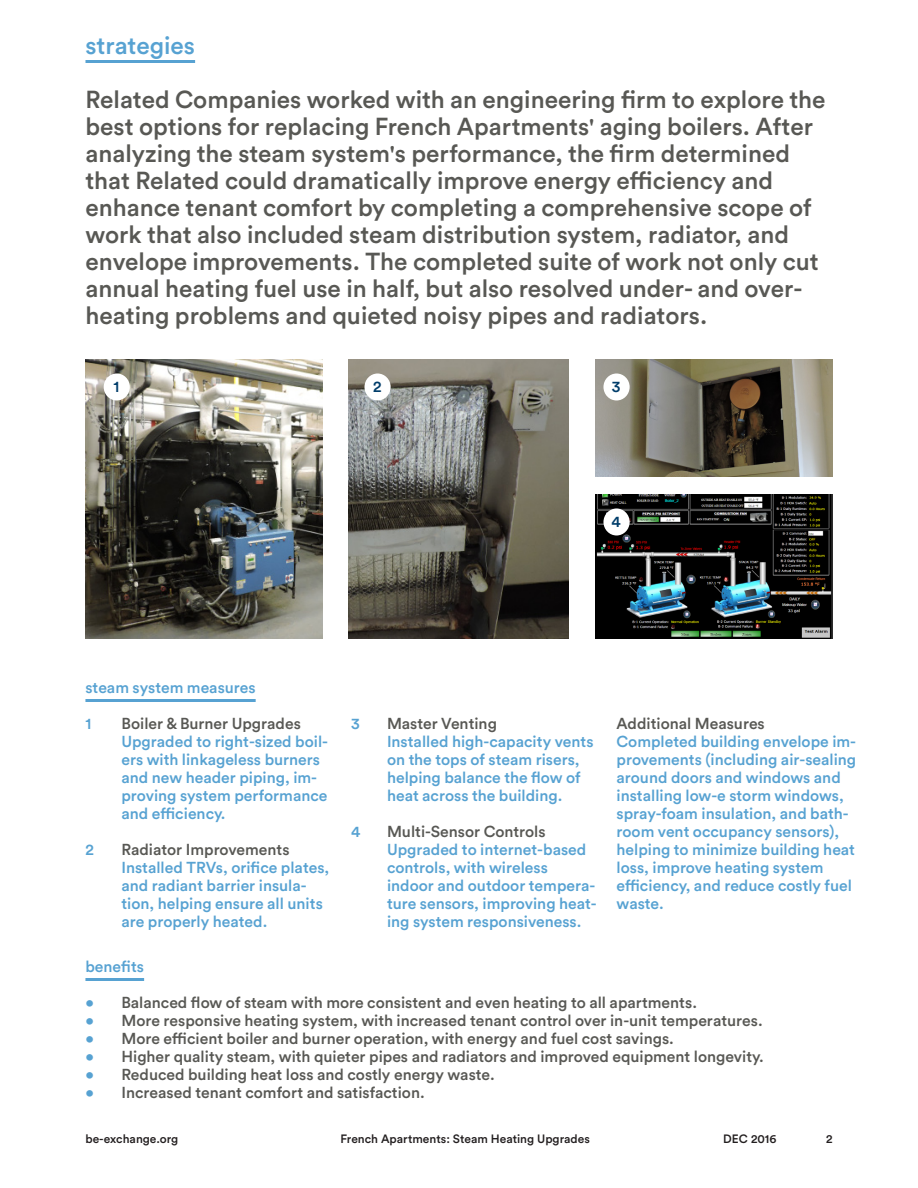
<style>
.page{position:relative;width:918px;height:1188px;background:#fff}
.page>*{position:absolute;margin:0;border:0;box-sizing:border-box;transform-origin:0 0}
.Circular_16_25_18{font:500 24.3px/27px "Circular Std";color:#585854}
.Circular__Slug__16_2{font:500 24.3px "Circular Std";color:#57a2d2}
.Circular_10_5_Slug{font:500 15.75px/18px "Circular Std";color:#57a2d2}
.t1{font:500 15.75px "Circular Std";color:#585854}
.t2{font:500 15.75px "Circular Std";color:#003d6a}
.t3{font:500 12px "Circular Std";color:#231f20}
.s1{color:#585854}
.s2{color:#57a2d2}
</style>
<div class="page">
<hr style="left:85px;top:699px;width:171px;height:3px;background:#57a2d2">
<hr style="left:86px;top:60px;width:109px;height:3px;background:#57a2d2">
<hr style="left:85px;top:978px;width:59px;height:3px;background:#57a2d2">
<img style="left:595px;top:360px;width:237px;height:117px">
<img style="left:85px;top:360px;width:237px;height:279px">
<img style="left:595px;top:495px;width:237px;height:144px">
<img style="left:349px;top:359px;width:220px;height:279px">
<div style="left:104px;top:374px;width:26px;height:26px;background:#fff;border-radius:50%"></div>
<div style="left:364px;top:374px;width:27px;height:26px;background:#fff;border-radius:50%"></div>
<div style="left:603px;top:374px;width:27px;height:26px;background:#fff;border-radius:50%"></div>
<div style="left:603px;top:508px;width:27px;height:28px;background:#fff;border-radius:50%"></div>
<p class="Circular__Slug__16_2" style="left:86px;top:30px;width:111px">strategies</p>
<p class="Circular_16_25_18" style="left:86px;top:85px;width:741px">Related Companies worked with an engineering firm to explore the best options for replacing French Apartments' aging boilers. After analyzing the steam system's performance, the firm determined that Related could dramatically improve energy efficiency and enhance tenant comfort by completing a comprehensive scope of work that also included steam distribution system, radiator, and envelope improvements. The completed suite of work not only cut annual heating fuel use in half, but also resolved under- and over&shy;heating problems and quieted noisy pipes and radiators.</p>
<p class="t2" style="left:113px;top:376px;width:7px">1</p>
<p class="t2" style="left:373px;top:376px;width:10px">2</p>
<p class="t2" style="left:612px;top:376px;width:10px">3</p>
<p class="t2" style="left:612px;top:511px;width:11px">4</p>
<p class="Circular_10_5_Slug" style="left:85px;top:678px;width:172px">steam system measures</p>
<p class="Circular_10_5_Slug" style="left:85px;top:714px;width:7px">1</p>
<p class="Circular_10_5_Slug" style="left:121px;top:714px;width:208px"><span class="s1">Boiler &amp; Burner Upgrades<br></span>Upgraded to right-sized boil&shy;ers with linkageless burners and new header piping, im&shy;proving system performance and efficiency.</p>
<p class="Circular_10_5_Slug" style="left:85px;top:840px;width:10px">2</p>
<p class="Circular_10_5_Slug" style="left:121px;top:840px;width:209px"><span class="s1">Radiator Improvements<br></span>Installed TRVs, orifice plates, and radiant barrier insula&shy;tion, helping ensure all units are properly heated.</p>
<p class="Circular_10_5_Slug" style="left:351px;top:714px;width:10px">3</p>
<p class="Circular_10_5_Slug" style="left:387px;top:714px;width:208px"><span class="s1">Master Venting<br></span>Installed high-capacity vents on the tops of steam risers, helping balance the flow of heat across the building.</p>
<p class="Circular_10_5_Slug" style="left:351px;top:822px;width:11px">4</p>
<p class="Circular_10_5_Slug" style="left:387px;top:822px;width:211px"><span class="s1">Multi-Sensor Controls<br></span>Upgraded to internet-based controls, with wireless indoor and outdoor tempera&shy;ture sensors, improving heat&shy;ing system responsiveness.</p>
<p class="Circular_10_5_Slug" style="left:617px;top:714px;width:241px"><span class="s1">Additional Measures<br></span>Completed building envelope im&shy;provements (including air-sealing around doors and windows and installing low-e storm windows, spray-foam insulation, and bath&shy;room vent occupancy sensors), helping to minimize building heat loss, improve heating system efficiency, and reduce costly fuel waste.</p>
<p class="Circular_10_5_Slug" style="left:85px;top:957px;width:60px">benefits</p>
<p class="t1" style="left:85px;top:993px;width:613px"><span class="s2">•</span> Balanced flow of steam with more consistent and even heating to all apartments.</p>
<p class="t1" style="left:85px;top:1011px;width:679px"><span class="s2">•</span> More responsive heating system, with increased tenant control over in-unit temperatures.</p>
<p class="t1" style="left:85px;top:1029px;width:590px"><span class="s2">•</span> More efficient boiler and burner operation, with energy and fuel cost savings.</p>
<p class="t1" style="left:85px;top:1047px;width:680px"><span class="s2">•</span> Higher quality steam, with quieter pipes and radiators and improved equipment longevity.</p>
<p class="t1" style="left:85px;top:1065px;width:411px"><span class="s2">•</span> Reduced building heat loss and costly energy waste.</p>
<p class="t1" style="left:85px;top:1083px;width:341px"><span class="s2">•</span> Increased tenant comfort and satisfaction.</p>
<p class="t3" style="left:85px;top:1131px;width:94px">be-exchange.org</p>
<p class="t3" style="left:341px;top:1131px;width:251px">French Apartments: Steam Heating Upgrades</p>
<p class="t3" style="left:723px;top:1131px;width:55px">DEC 2016</p>
<p class="t3" style="left:826px;top:1131px;width:8px">2</p>
</div>
